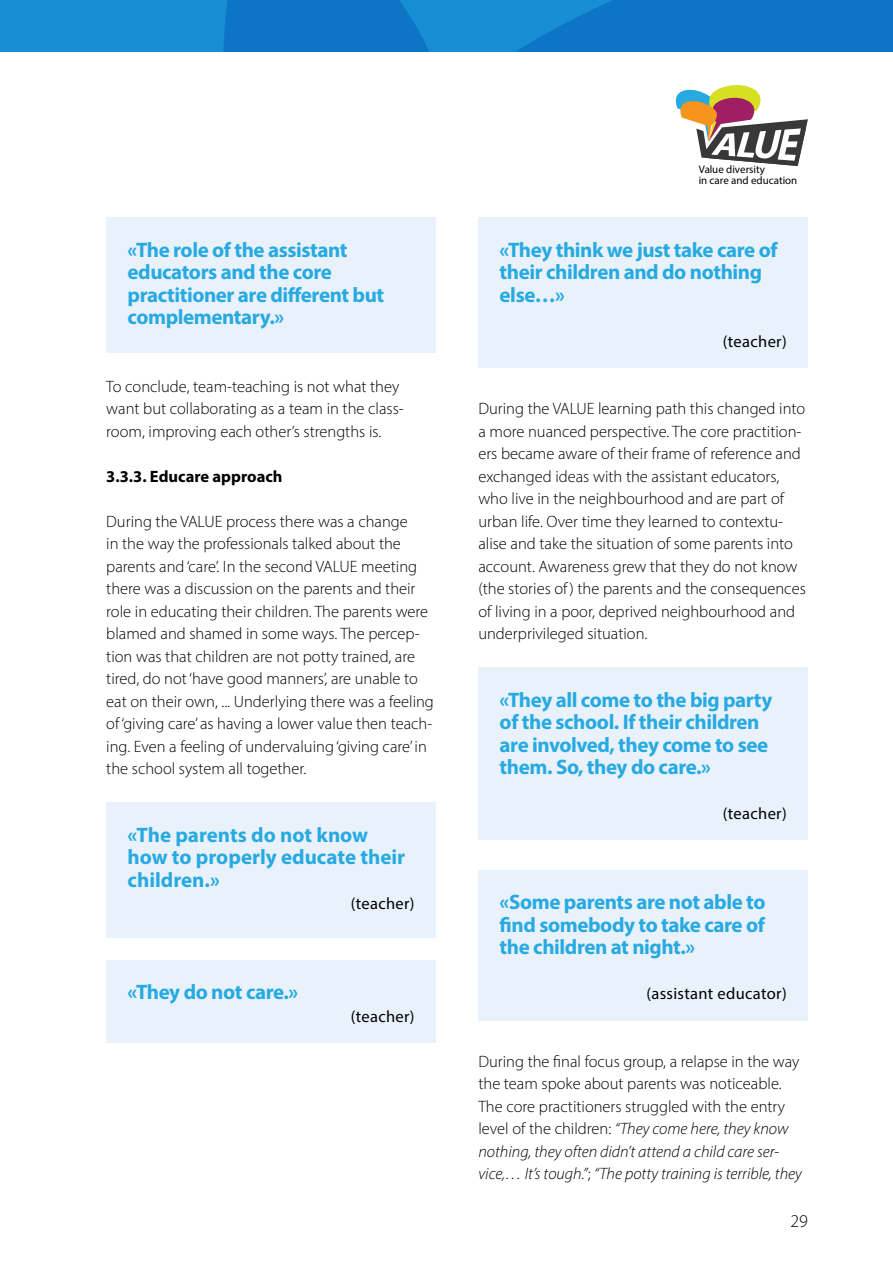
<style>
.page{position:relative;width:893px;height:1263px;background:#fff}
.page>*{position:absolute;margin:0;border:0;box-sizing:border-box;transform-origin:0 0}
.t1{font:700 21px/22.5px "Myriad Pro";letter-spacing:-.02em;color:#28aae1}
.t2{font:700 21px/22.5px "Myriad Pro";color:#28aae1}
.t3{font:300 18px "Myriad Pro";color:#000}
.t4{font:300 16.5px/22.5px "Myriad Pro";color:#000}
.t5{font:16.5px "Myriad Pro";letter-spacing:.02em;color:#000}
.t6{font:700 16.5px "Myriad Pro";color:#000}
.t7{font:10.95px/10.6px "Myriad Pro";color:#000}
.s1{font-style:italic}
</style>
<div class="page">
<svg style="left:196px;top:0;width:697px;height:52px;background:#0e78c8"></svg>
<svg style="left:0;top:4px;width:504px;height:48px;background:#1383ce"></svg>
<svg style="left:675px;top:85px;width:133px;height:81px"></svg>
<div style="left:106px;top:218px;width:330px;height:135px;background:#e9f2fb"></div>
<div style="left:106px;top:802px;width:330px;height:136px;background:#e9f2fb"></div>
<div style="left:106px;top:960px;width:330px;height:83px;background:#e9f2fb"></div>
<div style="left:478px;top:218px;width:330px;height:150px;background:#e9f2fb"></div>
<div style="left:478px;top:668px;width:330px;height:172px;background:#e9f2fb"></div>
<div style="left:478px;top:870px;width:330px;height:150px;background:#e9f2fb"></div>
<p class="t1" style="left:128px;top:237px;width:258px">«The role of the assistant educators and the core practitioner are different but complementary.»</p>
<p class="t4" style="left:106px;top:375px;width:299px">To conclude, team-teaching is not what they want but collaborating as a team in the class&shy;room, improving each other’s strengths is.</p>
<p class="t6" style="left:106px;top:465px;width:178px">3.3.3. Educare approach</p>
<p class="t4" style="left:106px;top:510px;width:329px">During the VALUE process there was a change<br>in the way the professionals talked about the parents and ‘care’. In the second VALUE meeting there was a discussion on the parents and their role in educating their children. The parents were blamed and shamed in some ways. The percep&shy;tion was that children are not potty trained, are tired, do not ‘have good manners’, are unable to eat on their own, ... Underlying there was a feeling of ‘giving care’ as having a lower value then teach&shy;ing. Even a feeling of undervaluing ‘giving care’ in the school system all together.</p>
<p class="t2" style="left:128px;top:822px;width:279px">«The parents do not know how to properly educate their children.»</p>
<p class="t5" style="left:351px;top:893px;width:65px">(teacher)</p>
<p class="t1" style="left:128px;top:980px;width:172px">«They do not care.»</p>
<p class="t5" style="left:351px;top:1006px;width:65px">(teacher)</p>
<p class="t7" style="left:699px;top:164px;width:100px">Value diversity<br>in care and education</p>
<p class="t1" style="left:500px;top:237px;width:279px">«They think we just take care of their children and do nothing else…»</p>
<p class="t5" style="left:723px;top:331px;width:65px">(teacher)</p>
<p class="t4" style="left:478px;top:397px;width:329px">During the VALUE learning path this changed into a more nuanced perspective. The core practition&shy;ers became aware of their frame of reference and exchanged ideas with the assistant educators, who live in the neighbourhood and are part of urban life. Over time they learned to contextu&shy;alise and take the situation of some parents into account. Awareness grew that they do not know (the stories of ) the parents and the consequences of living in a poor, deprived neighbourhood and underprivileged situation.</p>
<p class="t1" style="left:500px;top:687px;width:274px">«They all come to the big party of the school. If their children are involved, they come to see them. So, they do care.»</p>
<p class="t5" style="left:723px;top:803px;width:65px">(teacher)</p>
<p class="t1" style="left:500px;top:890px;width:267px;text-align:justify">«Some parents are not able to find somebody to take care of the children at night.»</p>
<p class="t5" style="left:646px;top:983px;width:142px">(assistant educator)</p>
<p class="t4" style="left:478px;top:1050px;width:325px">During the final focus group, a relapse in the way the team spoke about parents was noticeable.<br>The core practitioners struggled with the entry level of the children: <span class="s1">“They come here, they know nothing, they often didn’t attend a child care ser&shy;vice,… It’s tough.”</span>; <span class="s1">“The potty training is terrible, they</span></p>
<p class="t3" style="left:790px;top:1210px;width:19px">29</p>
</div>
